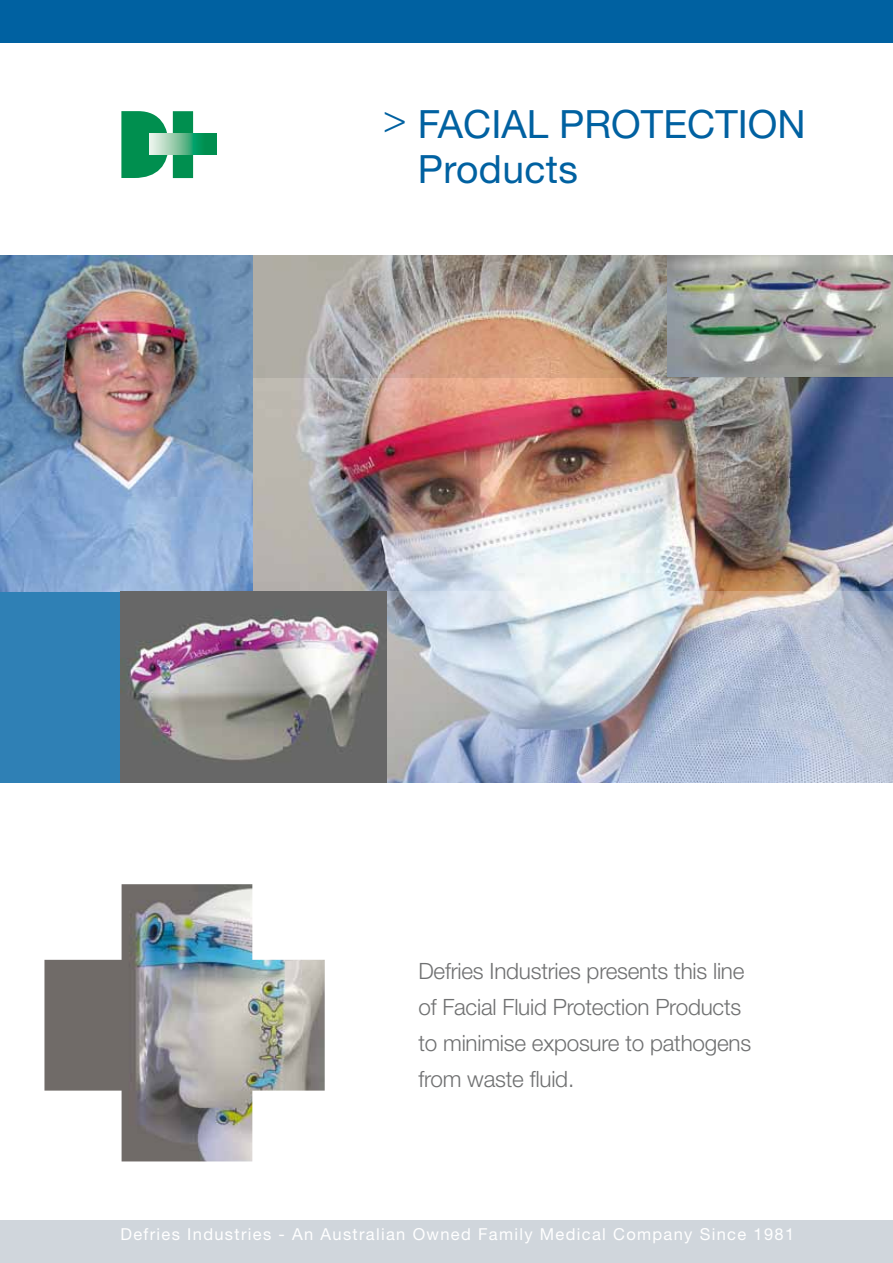
<style>
.page{position:relative;width:893px;height:1263px;background:#fff}
.page>*{position:absolute;margin:0;border:0;box-sizing:border-box;transform-origin:0 0}
.t1{font:39px/45px "Helvetica Neue";color:#0061a1}
.t2{font:300 39px "Helvetica Neue";color:#0061a1}
.t3{font:300 22.5px/36px "Helvetica Neue";letter-spacing:-.01em;color:#707172}
.t4{font:16.5px "Helvetica Neue";letter-spacing:.08em;color:#fff}
</style>
<div class="page">
<img style="left:252px;top:377px;width:641px;height:213px">
<div style="left:0;top:523px;width:120px;height:259px;background:#2f80b5"></div>
<svg style="left:252px;top:255px;width:641px;height:122px;background:#ac9e94"></svg>
<div style="left:0;top:1220px;width:893px;height:43px;background:#d0d6dc"></div>
<img style="left:0;top:255px;width:252px;height:336px">
<img style="left:668px;top:255px;width:225px;height:121px">
<div style="left:0;top:0;width:893px;height:43px;background:#0061a1"></div>
<img style="left:44px;top:884px;width:281px;height:277px">
<svg style="left:252px;top:590px;width:641px;height:192px;background:#b9c3d2"></svg>
<img style="left:120px;top:591px;width:267px;height:191px">
<svg style="left:121px;top:111px;width:95px;height:67px"></svg>
<svg style="left:150px;top:134px;width:67px;height:20px"></svg>
<h1 class="t2" style="left:383px;top:95px;width:25px">&gt;</h1>
<h1 class="t1" style="left:418px;top:101px;width:389px">Facial Protecti on<br>Products</h1>
<p class="t3" style="left:418px;top:952px;width:334px">Defries Industries presents this line of Facial Fluid Protection Products to minimise exposure to pathogens from waste fluid.</p>
<p class="t4" style="left:120px;top:1224px;width:675px">Defries Industries - An Australian Owned Family Medical Company Since 1981</p>
</div>
